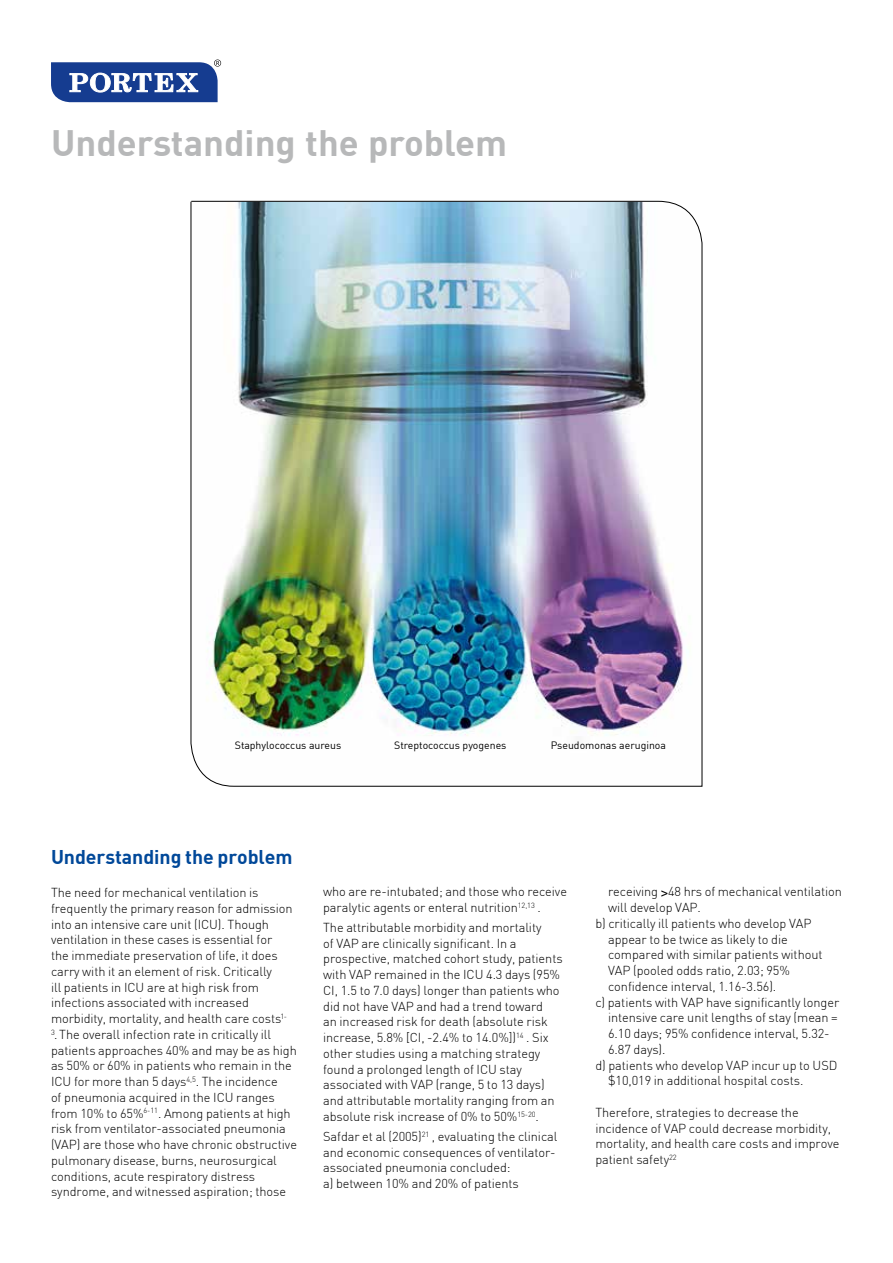
<style>
.page{position:relative;width:893px;height:1263px;background:#fff}
.page>*{position:absolute;margin:0;border:0;box-sizing:border-box;transform-origin:0 0}
.t1{font:700 36px "DIN";color:#b7b8b9}
.t2{font:700 19.5px "DIN";letter-spacing:-.005em;color:#004899}
.t3{font:300 12.75px/15.8px "DIN";letter-spacing:-.005em;color:#000}
.t4{font:10.5px "DIN";color:#000}
.s1{font-family:"Arial";font-weight:400}
</style>
<div class="page">
<img style="left:190px;top:201px;width:513px;height:586px">
<svg style="left:51px;top:60px;width:170px;height:42px"></svg>
<h1 class="t1" style="left:51px;top:119px;width:458px">Understanding the problem</h1>
<p class="t4" style="left:235px;top:738px;width:108px">Staphylococcus aureus</p>
<p class="t4" style="left:394px;top:738px;width:114px">Streptococcus pyogenes</p>
<p class="t4" style="left:551px;top:738px;width:117px">Pseudomonas aeruginoa</p>
<h2 class="t2" style="left:51px;top:844px;width:243px">Understanding the problem</h2>
<p class="t3" style="left:51px;top:884px;width:243px">The need for mechanical ventilation is frequently the primary reason for admission into an intensive care unit (ICU). Though ventilation in these cases is essential for the immediate preservation of life, it does carry with it an element of risk. Critically<br>ill patients in ICU are at high risk from infections associated with increased morbidity, mortality, and health care costs<sup>1-</sup></p>
<p class="t3" style="left:51px;top:1026px;width:247px"><sup>3</sup>. The overall infection rate in critically ill patients approaches 40% and may be as high as 50% or 60% in patients who remain in the ICU for more than 5 days<sup>4,5</sup>. The incidence<br>of pneumonia acquired in the ICU ranges from 10% to 65%<sup>6-11</sup>. Among patients at high risk from ventilator-associated pneumonia (VAP) are those who have chronic obstructive pulmonary disease, burns, neurosurgical conditions, acute respiratory distress syndrome, and witnessed aspiration; those</p>
<p class="t3" style="left:323px;top:883px;width:245px">who are re-intubated; and those who receive paralytic agents or enteral nutrition<sup>12,13</sup> .</p>
<p class="t3" style="left:323px;top:919px;width:241px">The attributable morbidity and mortality<br>of VAP are clinically significant. In a prospective, matched cohort study, patients with VAP remained in the ICU 4.3 days (95% CI, 1.5 to 7.0 days) longer than patients who did not have VAP and had a trend toward<br>an increased risk for death (absolute risk increase, 5.8% [CI, -2.4% to 14.0%])<sup>14</sup> . Six other studies using a matching strategy found a prolonged length of ICU stay associated with VAP (range, 5 to 13 days) and attributable mortality ranging from an absolute risk increase of 0% to 50%<sup>15-20</sup>.</p>
<p class="t3" style="left:323px;top:1128px;width:236px">Safdar et al (2005)<sup>21</sup> , evaluating the clinical and economic consequences of ventilator&shy;associated pneumonia concluded:<br>a) between 10% and 20% of patients</p>
<p class="t3" style="left:608px;top:884px;width:235px">receiving <span class="s1">&gt;</span>48 hrs of mechanical ventilation</p>
<p class="t3" style="left:608px;top:899px;width:94px">will develop VAP.</p>
<p class="t3" style="left:595px;top:915px;width:218px">b) critically ill patients who develop VAP</p>
<p class="t3" style="left:608px;top:931px;width:181px">appear to be twice as likely to die</p>
<p class="t3" style="left:608px;top:947px;width:216px">compared with similar patients without</p>
<p class="t3" style="left:608px;top:962px;width:183px">VAP (pooled odds ratio, 2.03; 95%</p>
<p class="t3" style="left:608px;top:978px;width:170px">confidence interval, 1.16-3.56).</p>
<p class="t3" style="left:595px;top:994px;width:245px">c) patients with VAP have significantly longer</p>
<p class="t3" style="left:608px;top:1010px;width:231px">intensive care unit lengths of stay (mean =</p>
<p class="t3" style="left:608px;top:1025px;width:223px">6.10 days; 95% confidence interval, 5.32-</p>
<p class="t3" style="left:608px;top:1041px;width:59px">6.87 days).</p>
<p class="t3" style="left:595px;top:1057px;width:244px">d) patients who develop VAP incur up to USD</p>
<p class="t3" style="left:608px;top:1073px;width:197px">$10,019 in additional hospital costs.</p>
<p class="t3" style="left:595px;top:1104px;width:246px">Therefore, strategies to decrease the incidence of VAP could decrease morbidity, mortality, and health care costs and improve patient safety<sup>22</sup></p>
</div>
